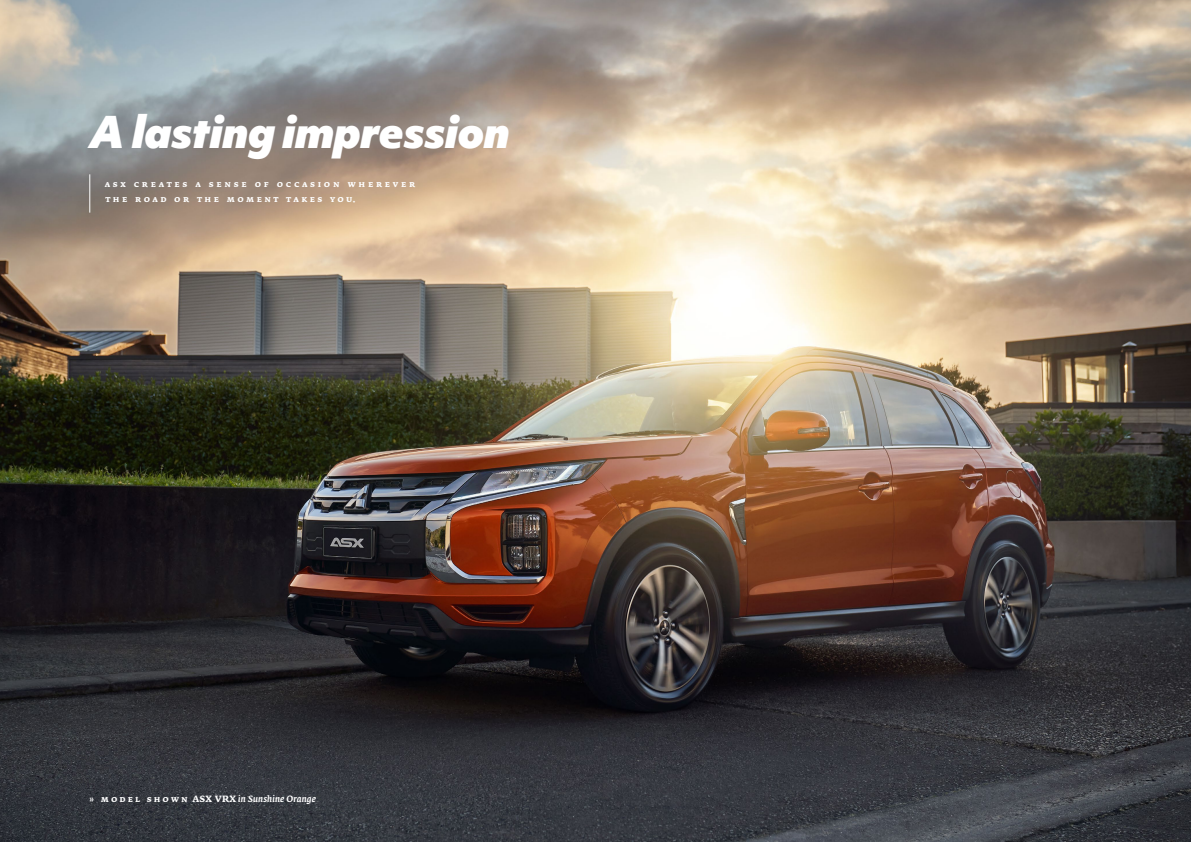
<style>
.page{position:relative;width:1191px;height:842px;background:#fff}
.page>*{position:absolute;margin:0;border:0;box-sizing:border-box;transform-origin:0 0}
.t1{font:italic 900 42px "Objektiv Mk 1";letter-spacing:-.02em;color:#fff}
.t2{font:9px/15px "Fedra Serif A Bold SC";letter-spacing:.3em;color:#fff}
.t3{font:italic 500 9px "Fedra Serif A";letter-spacing:.005em;color:#fff}
.s1{font-family:"Fedra Serif A Bold SC";font-weight:400;font-style:normal}
.s2{font-family:"Fedra Serif A Bold TF";font-weight:400;font-style:normal}
</style>
<div class="page">
<img style="left:0;top:0;width:1191px;height:842px">
<hr style="left:90px;top:174px;width:1px;height:39px;background:#fff">
<h1 class="t1" style="left:89px;top:101px;width:423px">A lasting impression</h1>
<p class="t2" style="left:105px;top:176px;width:312px">asx creates a sense of occasion wherever the road or the moment takes you.</p>
<p class="t3" style="left:90px;top:793px;width:228px"><span class="s1">» m o d e l s h o w n</span> <span class="s2">ASX VRX</span> in Sunshine Orange</p>
</div>
